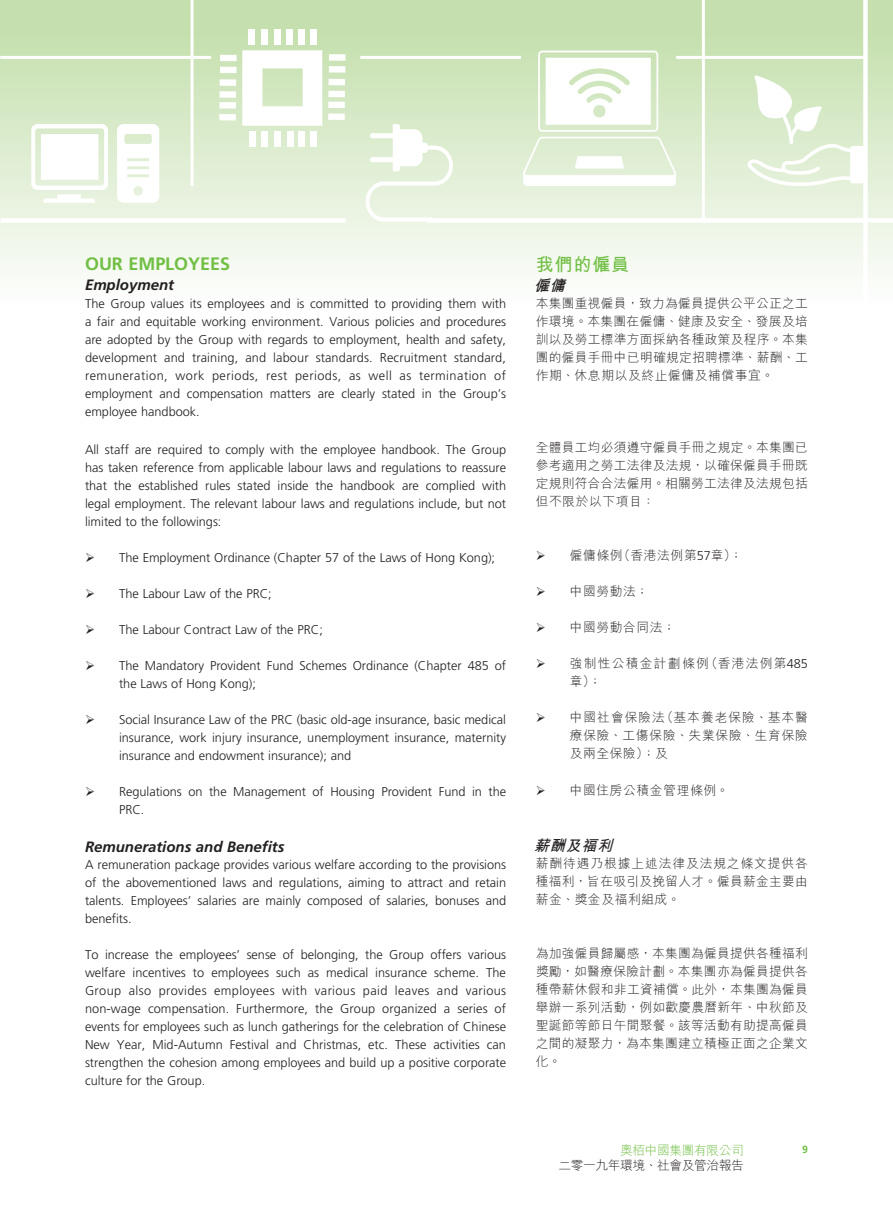
<style>
.page{position:relative;width:893px;height:1212px;background:#fff}
.page>*{position:absolute;margin:0;border:0;box-sizing:border-box;transform-origin:0 0}
._01_H1{font:700 18px "Frutiger LT Std";color:#71bf44}
._001_H1_c{font:700 18px "M Hei HK";letter-spacing:.05em;color:#71bf44}
._02_H2{font:italic 700 15px "Frutiger LT Std";color:#231f20}
._002_H2_c{font:italic 700 15px "M Hei HK";color:#231f20}
._00_txt{font:300 12.75px/18px "Frutiger LT Std";color:#231f20;text-align:justify}
._000_txt_c{font:300 12.75px/18px "M Hei HK";letter-spacing:.02em;color:#231f20;text-align:justify}
._000_txt_c-2{font:300 12.75px "M Hei HK";letter-spacing:.05em;color:#231f20}
._000_txt_c-3{font:300 12.75px/18px "M Hei HK";letter-spacing:.1em;color:#231f20}
._000_txt_c-4{font:300 12.75px "M Hei HK";letter-spacing:-.03em;color:#231f20}
.t1{font:300 12.75px "M Hei HK";letter-spacing:-.03em;color:#71bf44}
.t2{font:700 10.5px "Frutiger LT Std";color:#71bf44}
.s1{font-family:"Frutiger LT Std"}
</style>
<div class="page">
<div style="left:0;top:0;width:893px;height:305px;background:linear-gradient(to bottom,#c0dda7,#fdfefd)"></div>
<hr style="left:0;top:56px;width:211px;height:3px;background:#fff">
<hr style="left:360px;top:56px;width:161px;height:3px;background:#fff">
<hr style="left:676px;top:56px;width:189px;height:3px;background:#fff">
<div style="left:0;top:218px;width:345px;height:5px;background:#fff"></div>
<div style="left:427px;top:218px;width:466px;height:5px;background:#fff"></div>
<div style="left:863px;top:0;width:5px;height:305px;background:#fff"></div>
<hr style="left:702px;top:0;width:3px;height:220px;background:#fff">
<hr style="left:191px;top:0;width:3px;height:186px;background:#fff">
<svg style="left:747px;top:75px;width:108px;height:113px"></svg>
<div style="left:850px;top:146px;width:15px;height:37px;background:#fff;border-radius:2px"></div>
<svg style="left:242px;top:50px;width:80px;height:76px"></svg>
<div style="left:249px;top:29px;width:6px;height:16px;background:#fff"></div>
<div style="left:261px;top:29px;width:7px;height:16px;background:#fff"></div>
<div style="left:274px;top:29px;width:7px;height:16px;background:#fff"></div>
<div style="left:287px;top:29px;width:6px;height:16px;background:#fff"></div>
<div style="left:298px;top:29px;width:6px;height:16px;background:#fff"></div>
<div style="left:310px;top:29px;width:7px;height:16px;background:#fff"></div>
<div style="left:249px;top:131px;width:6px;height:16px;background:#fff"></div>
<div style="left:261px;top:131px;width:7px;height:16px;background:#fff"></div>
<div style="left:274px;top:132px;width:7px;height:15px;background:#fff"></div>
<div style="left:287px;top:132px;width:6px;height:15px;background:#fff"></div>
<div style="left:298px;top:132px;width:7px;height:15px;background:#fff"></div>
<div style="left:310px;top:132px;width:7px;height:15px;background:#fff"></div>
<div style="left:329px;top:54px;width:16px;height:7px;background:#fff"></div>
<div style="left:329px;top:66px;width:16px;height:7px;background:#fff"></div>
<div style="left:328px;top:79px;width:17px;height:6px;background:#fff"></div>
<div style="left:328px;top:91px;width:17px;height:6px;background:#fff"></div>
<div style="left:328px;top:102px;width:17px;height:6px;background:#fff"></div>
<div style="left:328px;top:113px;width:17px;height:7px;background:#fff"></div>
<div style="left:220px;top:55px;width:17px;height:6px;background:#fff"></div>
<div style="left:220px;top:67px;width:17px;height:6px;background:#fff"></div>
<div style="left:220px;top:79px;width:16px;height:7px;background:#fff"></div>
<div style="left:220px;top:91px;width:16px;height:7px;background:#fff"></div>
<div style="left:219px;top:102px;width:17px;height:7px;background:#fff"></div>
<div style="left:219px;top:114px;width:17px;height:6px;background:#fff"></div>
<svg style="left:31px;top:124px;width:77px;height:79px"></svg>
<svg style="left:117px;top:124px;width:42px;height:79px"></svg>
<svg style="left:366px;top:124px;width:87px;height:98px"></svg>
<svg style="left:523px;top:51px;width:153px;height:135px"></svg>
<p class="_01_H1" style="left:85px;top:253px;width:147px">OUR EMPLOYEES</p>
<p class="_02_H2" style="left:85px;top:276px;width:90px">Employment</p>
<p class="_00_txt" style="left:85px;top:294px;width:423px">The Group values its employees and is committed to providing them with a fair and equitable working environment. Various policies and procedures are adopted by the Group with regards to employment, health and safety, development and training, and labour standards. Recruitment standard, remuneration, work periods, rest periods, as well as termination of employment and compensation matters are clearly stated in the Group’s employee handbook.</p>
<p class="_00_txt" style="left:85px;top:440px;width:423px">All staff are required to comply with the employee handbook. The Group has taken reference from applicable labour laws and regulations to reassure that the established rules stated inside the handbook are complied with legal employment. The relevant labour laws and regulations include, but not limited to the followings:</p>
<p class="_00_txt" style="left:85px;top:549px;width:412px">➢ The Employment Ordinance (Chapter 57 of the Laws of Hong Kong);</p>
<p class="_00_txt" style="left:85px;top:585px;width:188px">➢ The Labour Law of the PRC;</p>
<p class="_00_txt" style="left:85px;top:621px;width:239px">➢ The Labour Contract Law of the PRC;</p>
<p class="_00_txt" style="left:119px;top:657px;width:389px;line-height:17.4px;text-indent:-34px">➢ The Mandatory Provident Fund Schemes Ordinance (Chapter 485 of the Laws of Hong Kong);</p>
<p class="_00_txt" style="left:119px;top:711px;width:389px;text-indent:-34px">➢ Social Insurance Law of the PRC (basic old-age insurance, basic medical insurance, work injury insurance, unemployment insurance, maternity insurance and endowment insurance); and</p>
<p class="_00_txt" style="left:119px;top:783px;width:389px;line-height:17.4px;text-indent:-34px">➢ Regulations on the Management of Housing Provident Fund in the<br>PRC.</p>
<p class="_02_H2" style="left:85px;top:838px;width:201px">Remunerations and Benefits</p>
<p class="_00_txt" style="left:85px;top:856px;width:423px">A remuneration package provides various welfare according to the provisions of the abovementioned laws and regulations, aiming to attract and retain talents. Employees’ salaries are mainly composed of salaries, bonuses and benefits.</p>
<p class="_00_txt" style="left:85px;top:946px;width:423px">To increase the employees’ sense of belonging, the Group offers various welfare incentives to employees such as medical insurance scheme. The Group also provides employees with various paid leaves and various non-wage compensation. Furthermore, the Group organized a series of events for employees such as lunch gatherings for the celebration of Chinese New Year, Mid-Autumn Festival and Christmas, etc. These activities can strengthen the cohesion among employees and build up a positive corporate culture for the Group.</p>
<p class="_001_H1_c" style="left:536px;top:252px;width:95px">我們的僱員</p>
<p class="_002_H2_c" style="left:534px;top:274px;width:37px">僱傭</p>
<p class="_000_txt_c" style="left:536px;top:294px;width:274px">本集團重視僱員，致力為僱員提供公平公正之工作環境。本集團在僱傭、健康及安全、發展及培訓以及勞工標準方面採納各種政策及程序。本集團的僱員手冊中已明確規定招聘標準、薪酬、工作期、休息期以及終止僱傭及補償事宜。</p>
<p class="_000_txt_c" style="left:536px;top:438px;width:274px">全體員工均必須遵守僱員手冊之規定。本集團已參考適用之勞工法律及法規，以確保僱員手冊既定規則符合合法僱用。相關勞工法律及法規包括但不限於以下項目：</p>
<p class="_000_txt_c-2" style="left:536px;top:547px;width:208px">➢ 僱傭條例（香港法例第<span class="s1">57</span>章）；</p>
<p class="_000_txt_c" style="left:536px;top:582px;width:114px">➢ 中國勞動法；</p>
<p class="_000_txt_c-2" style="left:536px;top:619px;width:141px">➢ 中國勞動合同法；</p>
<p class="_000_txt_c-3" style="left:570px;top:654px;width:240px;text-indent:-34px">➢ 強制性公積金計劃條例（香港法例第<span class="s1">485</span>章）；</p>
<p class="_000_txt_c" style="left:570px;top:708px;width:240px;text-indent:-34px">➢ 中國社會保險法（基本養老保險、基本醫療保險、工傷保險、失業保險、生育保險及兩全保險）；及</p>
<p class="_000_txt_c-2" style="left:536px;top:781px;width:195px">➢ 中國住房公積金管理條例。</p>
<p class="_002_H2_c" style="left:534px;top:834px;width:85px">薪酬及福利</p>
<p class="_000_txt_c" style="left:536px;top:854px;width:274px">薪酬待遇乃根據上述法律及法規之條文提供各種福利，旨在吸引及挽留人才。僱員薪金主要由薪金、獎金及福利組成。</p>
<p class="_000_txt_c" style="left:536px;top:944px;width:274px">為加強僱員歸屬感，本集團為僱員提供各種福利獎勵，如醫療保險計劃。本集團亦為僱員提供各種帶薪休假和非工資補償。此外，本集團為僱員舉辦一系列活動，例如歡慶農曆新年、中秋節及聖誕節等節日午間聚餐。該等活動有助提高僱員之間的凝聚力，為本集團建立積極正面之企業文化。</p>
<p class="t1" style="left:620px;top:1141px;width:125px">奧栢中國集團有限公司</p>
<p class="t2" style="left:802px;top:1143px;width:7px">9</p>
<p class="_000_txt_c-4" style="left:558px;top:1156px;width:187px">二零一九年環境、社會及管治報告</p>
</div>
